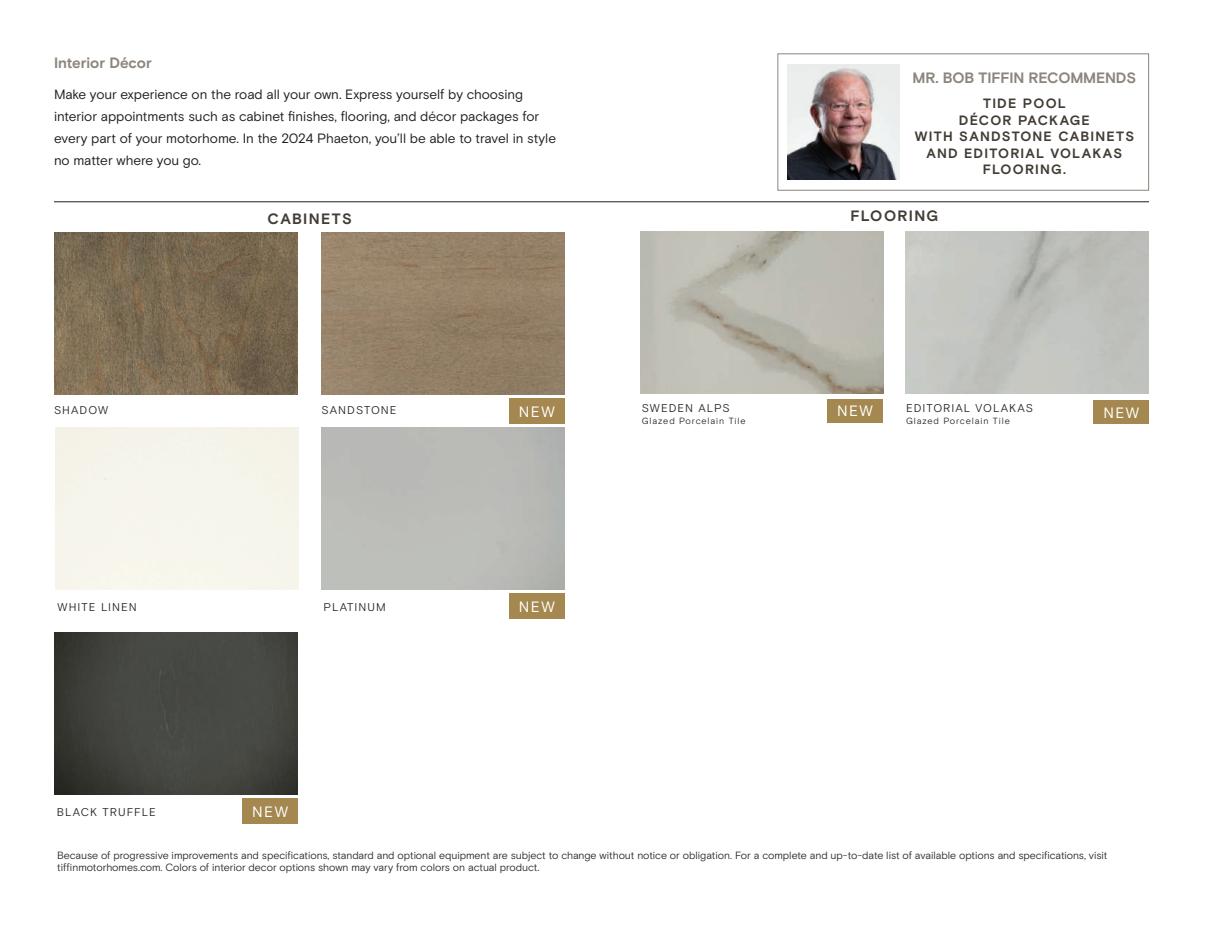
<style>
.page{position:relative;width:1215px;height:945px;background:#fff}
.page>*{position:absolute;margin:0;border:0;box-sizing:border-box;transform-origin:0 0}
.t1{font:700 15px "Basis Grotesque Pro";letter-spacing:-.01em;color:#8c857c}
.t2{font:700 15px "Basis Grotesque Pro";letter-spacing:.09em;color:#433c35}
.t3{font:15px "Basis Grotesque Pro";color:#fff}
.t4{font:13.5px/21.8px "Basis Grotesque Pro";letter-spacing:-.01em;color:#231f20}
.t5{font:700 13.5px/16.5px "Basis Grotesque Pro";letter-spacing:.085em;color:#433c35;text-align:center}
.t6{font:11.25px "Basis Grotesque Pro Off White";letter-spacing:.085em;color:#231f20}
.t7{font:10.5px/12px "Basis Grotesque Pro Off White";letter-spacing:-.01em;color:#231f20}
.t8{font:9px "Basis Grotesque Pro Off White";letter-spacing:.1em;color:#231f20}
.s1{font-family:"Basis Grotesque Pro Off White"}
</style>
<div class="page">
<img style="left:55px;top:232px;width:243px;height:162px">
<img style="left:640px;top:232px;width:243px;height:162px">
<img style="left:321px;top:232px;width:243px;height:162px">
<div style="left:827px;top:400px;width:56px;height:23px;background:#a4884f"></div>
<div style="left:1094px;top:401px;width:55px;height:23px;background:#a4884f"></div>
<hr style="left:54px;top:201px;width:1095px;height:1px;background:#231f20">
<div style="left:509px;top:401px;width:55px;height:23px;background:#a4884f"></div>
<div style="left:509px;top:399px;width:55px;height:23px;background:#a4884f"></div>
<div style="left:777px;top:53px;width:372px;height:138px;border:1px solid #8c857c"></div>
<img style="left:787px;top:64px;width:113px;height:116px">
<img style="left:55px;top:632px;width:243px;height:162px">
<div style="left:509px;top:595px;width:55px;height:23px;background:#a4884f"></div>
<div style="left:509px;top:593px;width:55px;height:23px;background:#a4884f"></div>
<div style="left:243px;top:801px;width:55px;height:23px;background:#a4884f"></div>
<div style="left:243px;top:799px;width:55px;height:23px;background:#a4884f"></div>
<h1 class="t1" style="left:54px;top:54px;width:99px">Interior Décor</h1>
<p class="t4" style="left:54px;top:84px;width:504px">Make your experience on the road all your own. Express yourself by choosing interior appointments such as cabinet finishes, flooring, and d<span class="s1">é</span>cor packages for every part of your motorhome. In the 2024 Phaeton, you’ll be able to travel in style no matter where you go.</p>
<h1 class="t2" style="left:268px;top:210px;width:86px">CABINETS</h1>
<h1 class="t1" style="left:913px;top:69px;width:225px">MR. BOB TIFFIN RECOMMENDS</h1>
<p class="t5" style="left:915px;top:96px;width:221px">TIDE POOL<br>DÉCOR PACKAGE<br>WITH SANDSTONE CABINETS<br>AND EDITORIAL VOLAKAS<br>FLOORING.</p>
<h1 class="t2" style="left:850px;top:207px;width:89px">FLOORING</h1>
<p class="t6" style="left:54px;top:403px;width:56px">SHADOW</p>
<p class="t6" style="left:321px;top:403px;width:77px">SANDSTONE</p>
<p class="t6" style="left:642px;top:401px;width:90px">SWEDEN ALPS</p>
<p class="t8" style="left:642px;top:415px;width:105px">Glazed Porcelain Tile</p>
<h1 class="t3" style="left:519px;top:403px;width:37px">NEW</h1>
<p class="t6" style="left:906px;top:401px;width:129px">EDITORIAL VOLAKAS</p>
<p class="t8" style="left:906px;top:415px;width:105px">Glazed Porcelain Tile</p>
<h1 class="t3" style="left:837px;top:402px;width:37px">NEW</h1>
<h1 class="t3" style="left:1104px;top:404px;width:37px">NEW</h1>
<p class="t6" style="left:58px;top:600px;width:81px">WHITE LINEN</p>
<p class="t6" style="left:324px;top:600px;width:64px">PLATINUM</p>
<h1 class="t3" style="left:519px;top:598px;width:37px">NEW</h1>
<p class="t6" style="left:57px;top:806px;width:101px">BLACK TRUFFLE</p>
<h1 class="t3" style="left:252px;top:803px;width:37px">NEW</h1>
<p class="t7" style="left:57px;top:850px;width:1052px">Because of progressive improvements and specifications, standard and optional equipment are subject to change without notice or obligation. For a complete and up-to-date list of available options and specifications, visit tiffinmotorhomes.com. Colors of interior decor options shown may vary from colors on actual product.</p>
</div>
